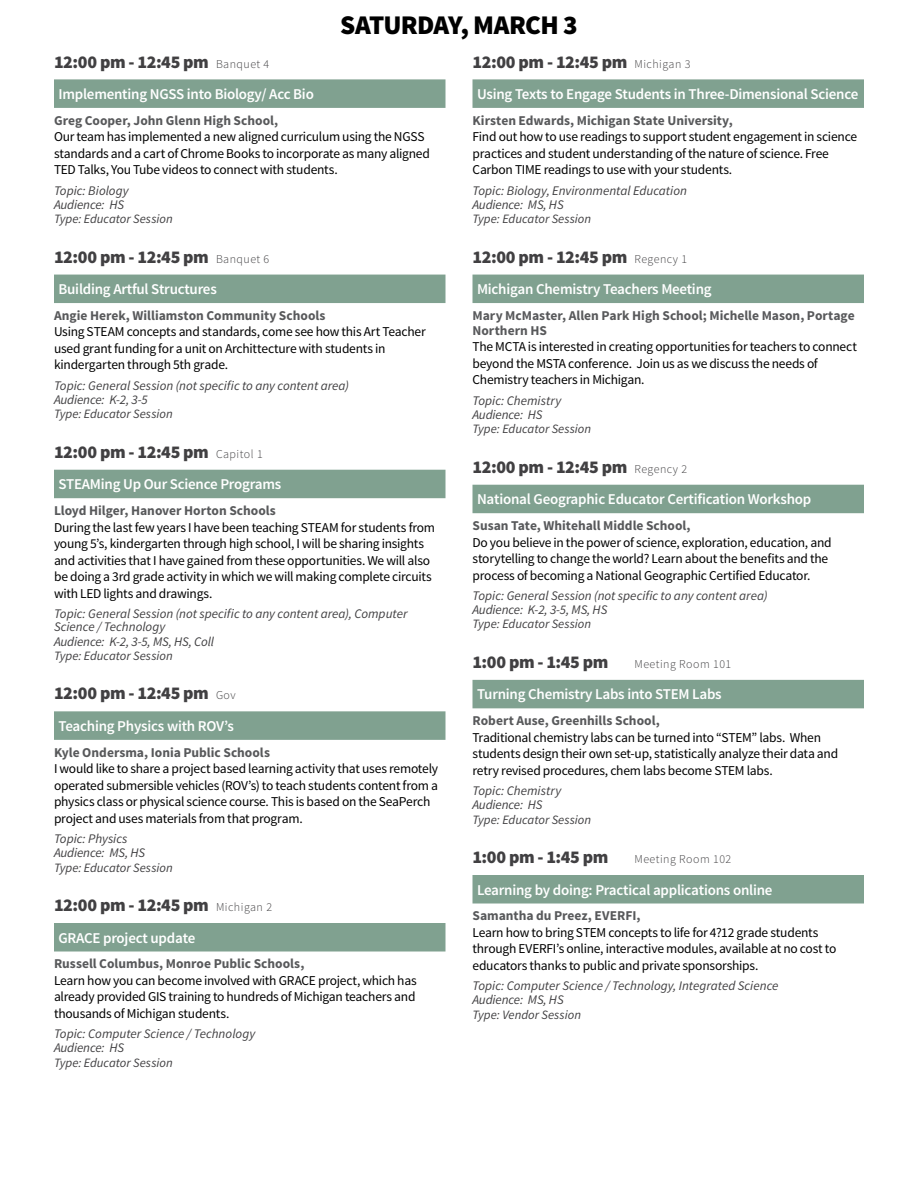
<style>
.page{position:relative;width:918px;height:1188px;background:#fff}
.page>*{position:absolute;margin:0;border:0;box-sizing:border-box;transform-origin:0 0}
.t1{font:900 27px "Source Sans Pro";letter-spacing:-.03em;color:#000}
.t2{font:900 18px "Source Sans Pro";letter-spacing:-.025em;color:#414042}
.t3{font:600 15px "Source Sans Pro";letter-spacing:-.015em;color:#fff}
.t4{font:13.5px/16.5px "Source Sans Pro";letter-spacing:-.02em;color:#000}
.t5{font:700 13.5px/15px "Source Sans Pro";color:#58595b}
.t6{font:italic 13.2px/14.2px "Source Sans Pro";color:#414042}
.t7{font:italic 12.75px "Source Sans Pro";color:#414042}
.t8{font:300 12px "Source Sans Pro";letter-spacing:.04em;color:#414042}
.s1{font-weight:300;font-size:12px}
</style>
<div class="page">
<div style="left:54px;top:79px;width:392px;height:29px;background:#80a190"></div>
<div style="left:54px;top:275px;width:392px;height:28px;background:#80a190"></div>
<div style="left:54px;top:470px;width:392px;height:28px;background:#80a190"></div>
<div style="left:54px;top:711px;width:392px;height:29px;background:#80a190"></div>
<div style="left:54px;top:923px;width:392px;height:29px;background:#80a190"></div>
<div style="left:472px;top:79px;width:392px;height:29px;background:#80a190"></div>
<div style="left:472px;top:275px;width:392px;height:28px;background:#80a190"></div>
<div style="left:472px;top:485px;width:392px;height:28px;background:#80a190"></div>
<div style="left:472px;top:680px;width:392px;height:28px;background:#80a190"></div>
<div style="left:472px;top:875px;width:392px;height:29px;background:#80a190"></div>
<h1 class="t1" style="left:340px;top:7px;width:239px">SATURDAY, MARCH 3</h1>
<h2 class="t2" style="left:54px;top:50px;width:217px">12:00 pm - 12:45 pm <span class="s1">Banquet 4</span></h2>
<p class="t3" style="left:58px;top:85px;width:257px">Implementing NGSS into Biology/ Acc Bio</p>
<p class="t5" style="left:54px;top:113px;width:226px">Greg Cooper, John Glenn High School,</p>
<p class="t4" style="left:54px;top:129px;width:378px">Our team has implemented a new aligned curriculum using the NGSS standards and a cart of Chrome Books to incorporate as many aligned<br>TED Talks, You Tube videos to connect with students.</p>
<p class="t6" style="left:54px;top:183px;width:76px">Topic: Biology<br>Audience: HS</p>
<p class="t7" style="left:54px;top:211px;width:120px">Type: Educator Session</p>
<h2 class="t2" style="left:54px;top:245px;width:217px">12:00 pm - 12:45 pm <span class="s1">Banquet 6</span></h2>
<p class="t3" style="left:58px;top:280px;width:160px">Building Artful Structures</p>
<p class="t5" style="left:54px;top:308px;width:273px">Angie Herek, Williamston Community Schools</p>
<p class="t4" style="left:54px;top:324px;width:373px">Using STEAM concepts and standards, come see how this Art Teacher used grant funding for a unit on Archittecture with students in kindergarten through 5th grade.</p>
<p class="t6" style="left:54px;top:378px;width:297px">Topic: General Session (not specific to any content area)<br>Audience: K-2, 3-5</p>
<p class="t7" style="left:54px;top:406px;width:120px">Type: Educator Session</p>
<h2 class="t2" style="left:54px;top:440px;width:210px">12:00 pm - 12:45 pm <span class="s1">Capitol 1</span></h2>
<p class="t3" style="left:58px;top:475px;width:224px">STEAMing Up Our Science Programs</p>
<p class="t5" style="left:54px;top:504px;width:223px">Lloyd Hilger, Hanover Horton Schools</p>
<p class="t4" style="left:54px;top:519px;width:383px">During the last few years I have been teaching STEAM for students from young 5’s, kindergarten through high school, I will be sharing insights and activities that I have gained from these opportunities. We will also be doing a 3rd grade activity in which we will making complete circuits with LED lights and drawings.</p>
<p class="t6" style="left:54px;top:606px;width:355px">Topic: General Session (not specific to any content area), Computer<br>Science / Technology<br>Audience: K-2, 3-5, MS, HS, Coll</p>
<p class="t7" style="left:54px;top:648px;width:120px">Type: Educator Session</p>
<h2 class="t2" style="left:54px;top:682px;width:183px">12:00 pm - 12:45 pm <span class="s1">Gov</span></h2>
<p class="t3" style="left:58px;top:717px;width:177px">Teaching Physics with ROV’s</p>
<p class="t5" style="left:54px;top:745px;width:218px">Kyle Ondersma, Ionia Public Schools</p>
<p class="t4" style="left:54px;top:761px;width:386px">I would like to share a project based learning activity that uses remotely operated submersible vehicles (ROV’s) to teach students content from a physics class or physical science course. This is based on the SeaPerch project and uses materials from that program.</p>
<p class="t6" style="left:54px;top:831px;width:93px">Topic: Physics<br>Audience: MS, HS</p>
<p class="t7" style="left:54px;top:859px;width:120px">Type: Educator Session</p>
<h2 class="t2" style="left:54px;top:893px;width:220px">12:00 pm - 12:45 pm <span class="s1">Michigan 2</span></h2>
<p class="t3" style="left:58px;top:928px;width:138px">GRACE project update</p>
<p class="t5" style="left:54px;top:957px;width:252px">Russell Columbus, Monroe Public Schools,</p>
<p class="t4" style="left:54px;top:972px;width:364px;text-align:justify">Learn how you can become involved with GRACE project, which has already provided GIS training to hundreds of Michigan teachers and thousands of Michigan students.</p>
<p class="t6" style="left:54px;top:1027px;width:203px">Topic: Computer Science / Technology<br>Audience: HS</p>
<p class="t7" style="left:54px;top:1055px;width:120px">Type: Educator Session</p>
<h2 class="t2" style="left:472px;top:50px;width:220px">12:00 pm - 12:45 pm <span class="s1">Michigan 3</span></h2>
<p class="t3" style="left:477px;top:85px;width:383px">Using Texts to Engage Students in Three-Dimensional Science</p>
<p class="t5" style="left:472px;top:113px;width:262px">Kirsten Edwards, Michigan State University,</p>
<p class="t4" style="left:472px;top:129px;width:386px">Find out how to use readings to support student engagement in science practices and student understanding of the nature of science. Free<br>Carbon TIME readings to use with your students.</p>
<p class="t6" style="left:472px;top:183px;width:216px">Topic: Biology, Environmental Education<br>Audience: MS, HS</p>
<p class="t7" style="left:472px;top:211px;width:120px">Type: Educator Session</p>
<h2 class="t2" style="left:472px;top:245px;width:216px">12:00 pm - 12:45 pm <span class="s1">Regency 1</span></h2>
<p class="t3" style="left:477px;top:280px;width:236px">Michigan Chemistry Teachers Meeting</p>
<p class="t5" style="left:472px;top:308px;width:384px">Mary McMaster, Allen Park High School; Michelle Mason, Portage<br>Northern HS</p>
<p class="t4" style="left:472px;top:339px;width:386px">The MCTA is interested in creating opportunities for teachers to connect beyond the MSTA conference. Join us as we discuss the needs of<br>Chemistry teachers in Michigan.</p>
<p class="t6" style="left:472px;top:393px;width:90px">Topic: Chemistry<br>Audience: HS</p>
<p class="t7" style="left:472px;top:421px;width:120px">Type: Educator Session</p>
<h2 class="t2" style="left:472px;top:455px;width:216px">12:00 pm - 12:45 pm <span class="s1">Regency 2</span></h2>
<p class="t3" style="left:477px;top:490px;width:336px">National Geographic Educator Certification Workshop</p>
<p class="t5" style="left:472px;top:519px;width:220px">Susan Tate, Whitehall Middle School,</p>
<p class="t4" style="left:472px;top:534px;width:361px">Do you believe in the power of science, exploration, education, and storytelling to change the world? Learn about the benefits and the process of becoming a National Geographic Certified Educator.</p>
<p class="t6" style="left:472px;top:588px;width:297px">Topic: General Session (not specific to any content area)<br>Audience: K-2, 3-5, MS, HS</p>
<p class="t7" style="left:472px;top:616px;width:120px">Type: Educator Session</p>
<h2 class="t2" style="left:472px;top:650px;width:137px">1:00 pm - 1:45 pm</h2>
<p class="t8" style="left:634px;top:657px;width:98px">Meeting Room 101</p>
<p class="t3" style="left:477px;top:685px;width:246px">Turning Chemistry Labs into STEM Labs</p>
<p class="t5" style="left:472px;top:714px;width:189px">Robert Ause, Greenhills School,</p>
<p class="t4" style="left:472px;top:729px;width:367px">Traditional chemistry labs can be turned into “STEM” labs. When students design their own set-up, statistically analyze their data and retry revised procedures, chem labs become STEM labs.</p>
<p class="t6" style="left:472px;top:783px;width:90px">Topic: Chemistry<br>Audience: HS</p>
<p class="t7" style="left:472px;top:811px;width:120px">Type: Educator Session</p>
<h2 class="t2" style="left:472px;top:845px;width:137px">1:00 pm - 1:45 pm</h2>
<p class="t8" style="left:634px;top:852px;width:98px">Meeting Room 102</p>
<p class="t3" style="left:477px;top:880px;width:297px">Learning by doing: Practical applications online</p>
<p class="t5" style="left:472px;top:909px;width:170px">Samantha du Preez, EVERFI,</p>
<p class="t4" style="left:472px;top:924px;width:365px">Learn how to bring STEM concepts to life for 4?12 grade students through EVERFI’s online, interactive modules, available at no cost to educators thanks to public and private sponsorships.</p>
<p class="t6" style="left:472px;top:979px;width:308px">Topic: Computer Science / Technology, Integrated Science<br>Audience: MS, HS</p>
<p class="t7" style="left:472px;top:1007px;width:110px">Type: Vendor Session</p>
</div>
